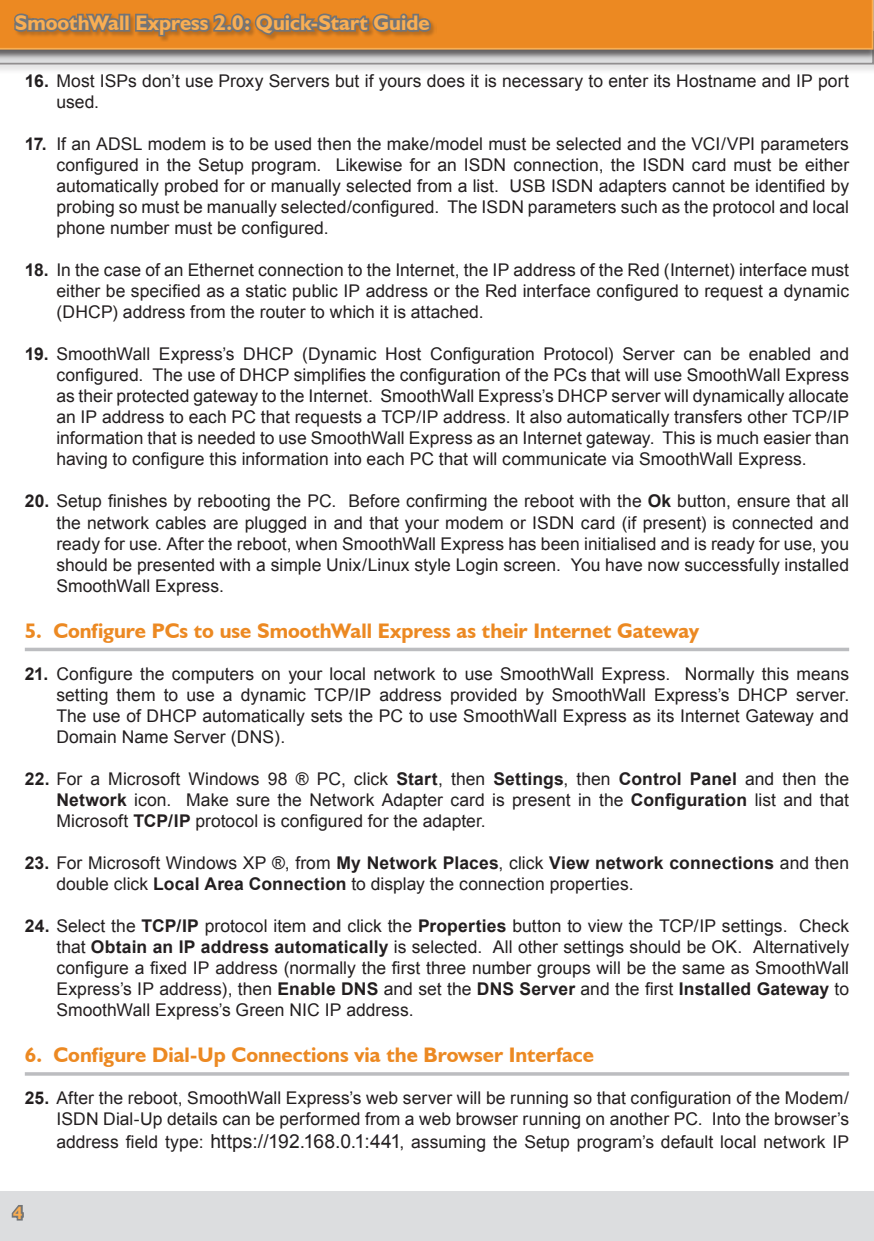
<style>
.page{position:relative;width:874px;height:1241px;background:#fff}
.page>*{position:absolute;margin:0;border:0;box-sizing:border-box;transform-origin:0 0}
.t1{font:700 21px "Humanist 521 BT";color:#ec8922}
.t2{font:700 21px "Humanist 521 BT";color:#faae52}
.t3{font:17.5px/21px "Arial";color:#231f20;text-align:justify}
.t4{font:700 17.5px "Humanist 521 BT";color:#faae52}
.s1{font-weight:700}
.s2{font-size:19.25px}
</style>
<div class="page">
<div style="left:0;top:30px;width:873px;height:46px;background:#231f20;opacity:.25"></div>
<div style="left:0;top:1191px;width:873px;height:49px;background:#dcdddf"></div>
<svg style="left:11px;top:1205px;width:13px;height:16px"></svg>
<hr style="left:873px;top:30px;width:1px;height:46px;background:#231f20;opacity:.25">
<svg style="left:0;top:0;width:874px;height:64px;background:#ce8d49"></svg>
<hr style="left:873px;top:1191px;width:1px;height:49px;background:#dcdddf">
<svg style="left:25px;top:647px;width:823px;height:4px;background:#c7c8cb"></svg>
<svg style="left:25px;top:1072px;width:823px;height:3px;background:#c0c1c4"></svg>
<p class="t2" style="left:15px;top:10px;width:416px">SmoothWall Express 2.0: Quick-Start Guide</p>
<p class="t3" style="left:56px;top:71px;width:793px;text-indent:-31px"><span class="s1">16.</span> Most ISPs don’t use Proxy Servers but if yours does it is necessary to enter its Hostname and IP port used.</p>
<p class="t3" style="left:56px;top:134px;width:794px;text-indent:-31px"><span class="s1">17.</span> If an ADSL modem is to be used then the make/model must be selected and the VCI/VPI parameters configured in the Setup program. Likewise for an ISDN connection, the ISDN card must be either automatically probed for or manually selected from a list. USB ISDN adapters cannot be identified by probing so must be manually selected/configured. The ISDN parameters such as the protocol and local phone number must be configured.</p>
<p class="t3" style="left:56px;top:260px;width:793px;text-indent:-31px"><span class="s1">18.</span> In the case of an Ethernet connection to the Internet, the IP address of the Red (Internet) interface must either be specified as a static public IP address or the Red interface configured to request a dynamic (DHCP) address from the router to which it is attached.</p>
<p class="t3" style="left:56px;top:344px;width:794px;text-indent:-31px"><span class="s1">19.</span> SmoothWall Express’s DHCP (Dynamic Host Configuration Protocol) Server can be enabled and configured. The use of DHCP simplifies the configuration of the PCs that will use SmoothWall Express as their protected gateway to the Internet. SmoothWall Express’s DHCP server will dynamically allocate an IP address to each PC that requests a TCP/IP address. It also automatically transfers other TCP/IP information that is needed to use SmoothWall Express as an Internet gateway. This is much easier than having to configure this information into each PC that will communicate via SmoothWall Express.</p>
<p class="t3" style="left:56px;top:491px;width:793px;text-indent:-31px"><span class="s1">20.</span> Setup finishes by rebooting the PC. Before confirming the reboot with the <span class="s1">Ok</span> button, ensure that all the network cables are plugged in and that your modem or ISDN card (if present) is connected and ready for use. After the reboot, when SmoothWall Express has been initialised and is ready for use, you should be presented with a simple Unix/Linux style Login screen. You have now successfully installed SmoothWall Express.</p>
<p class="t1" style="left:25px;top:617px;width:675px">5. Configure PCs to use SmoothWall Express as their Internet Gateway</p>
<p class="t3" style="left:56px;top:663px;width:794px;text-indent:-31px"><span class="s1">21.</span> Configure the computers on your local network to use SmoothWall Express. Normally this means setting them to use a dynamic TCP/IP address provided by SmoothWall Express’s DHCP server.<br>The use of DHCP automatically sets the PC to use SmoothWall Express as its Internet Gateway and Domain Name Server (DNS).</p>
<p class="t3" style="left:56px;top:768px;width:793px;text-indent:-31px"><span class="s1">22.</span> For a Microsoft Windows 98 ® PC, click <span class="s1">Start</span>, then <span class="s1">Settings</span>, then <span class="s1">Control Panel</span> and then the <span class="s1">Network</span> icon. Make sure the Network Adapter card is present in the <span class="s1">Configuration</span> list and that Microsoft <span class="s1">TCP/IP</span> protocol is configured for the adapter.</p>
<p class="t3" style="left:56px;top:852px;width:793px;text-indent:-31px"><span class="s1">23.</span> For Microsoft Windows XP ®, from <span class="s1">My Network Places</span>, click <span class="s1">View network connections</span> and then double click <span class="s1">Local Area Connection</span> to display the connection properties.</p>
<p class="t3" style="left:56px;top:915px;width:793px;text-indent:-31px"><span class="s1">24.</span> Select the <span class="s1">TCP/IP</span> protocol item and click the <span class="s1">Properties</span> button to view the TCP/IP settings. Check that <span class="s1">Obtain an IP address automatically</span> is selected. All other settings should be OK. Alternatively configure a fixed IP address (normally the first three number groups will be the same as SmoothWall Express’s IP address), then <span class="s1">Enable DNS</span> and set the <span class="s1">DNS Server</span> and the first <span class="s1">Installed Gateway</span> to SmoothWall Express’s Green NIC IP address.</p>
<p class="t1" style="left:25px;top:1041px;width:570px">6. Configure Dial-Up Connections via the Browser Interface</p>
<p class="t3" style="left:25px;top:1087px;width:825px;text-align:right"><span class="s1">25.</span> After the reboot, SmoothWall Express’s web server will be running so that configuration of the Modem/<br>ISDN Dial-Up details can be performed from a web browser running on another PC. Into the browser’s</p>
<p class="t3" style="left:56px;top:1131px;width:794px">address field type: <span class="s2">https://192.168.0.1:441</span>, assuming the Setup program’s default local network IP</p>
<p class="t4" style="left:13px;top:1201px;width:11px">4</p>
</div>
